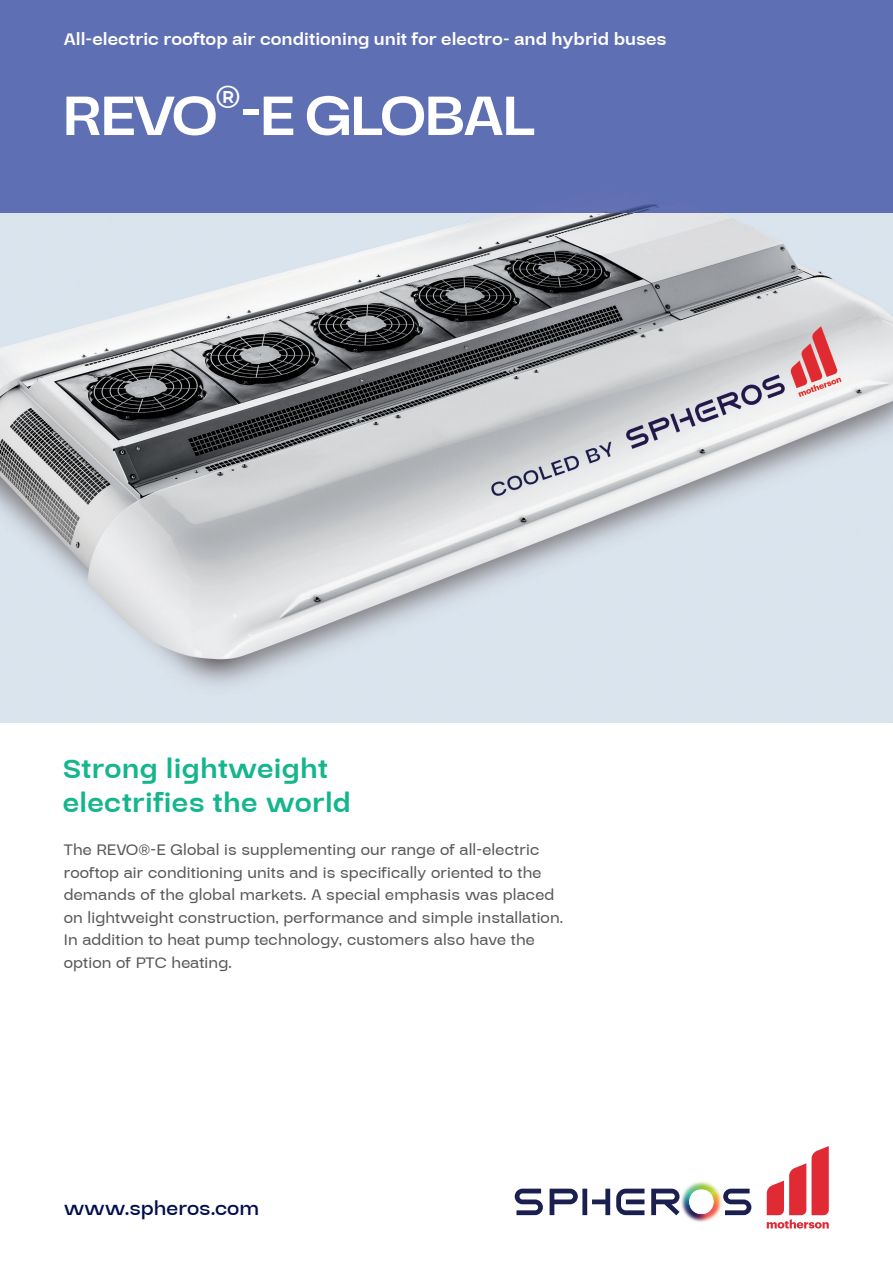
<style>
.page{position:relative;width:893px;height:1263px;background:#fff}
.page>*{position:absolute;margin:0;border:0;box-sizing:border-box;transform-origin:0 0}
.t1{font:700 60px "Stara";letter-spacing:-.04em;color:#fff}
.t2{font:700 34.95px "Stara";color:#fff}
.t3{font:700 28.5px/34.5px "Stara";letter-spacing:.01em;color:#15b68d}
.t4{font:600 21px "Stara";color:#010d4f}
.t5{font:700 18px "Stara";color:#fff}
.t6{font:500 16.5px/22.5px "Stara";letter-spacing:.01em;color:#57585a}
</style>
<div class="page">
<img style="left:0;top:0;width:893px;height:723px">
<svg style="left:767px;top:1146px;width:62px;height:82px"></svg>
<img style="left:681px;top:1181px;width:41px;height:41px">
<img style="left:689px;top:1189px;width:24px;height:25px;border-radius:12px">
<svg style="left:515px;top:1189px;width:28px;height:26px"></svg>
<svg style="left:723px;top:1189px;width:28px;height:26px"></svg>
<svg style="left:616px;top:1189px;width:28px;height:26px"></svg>
<svg style="left:550px;top:1189px;width:60px;height:26px"></svg>
<svg style="left:651px;top:1189px;width:29px;height:26px"></svg>
<p class="t5" style="left:64px;top:29px;width:604px">All-electric rooftop air conditioning unit for electro- and hybrid buses</p>
<h2 class="t2" style="left:215px;top:76px;width:27px">®</h2>
<h1 class="t1" style="left:62px;top:81px;width:475px">REVO -E GLOBAL</h1>
<h3 class="t3" style="left:63px;top:752px;width:290px">Strong lightweight electrifies the world</h3>
<p class="t6" style="left:64px;top:838px;width:501px">The REVO®-E Global is supplementing our range of all-electric rooftop air conditioning units and is specifically oriented to the demands of the global markets. A special emphasis was placed on lightweight construction, performance and simple installation.<br>In addition to heat pump technology, customers also have the option of PTC heating.</p>
<p class="t4" style="left:64px;top:1196px;width:197px">www.spheros.com</p>
</div>
